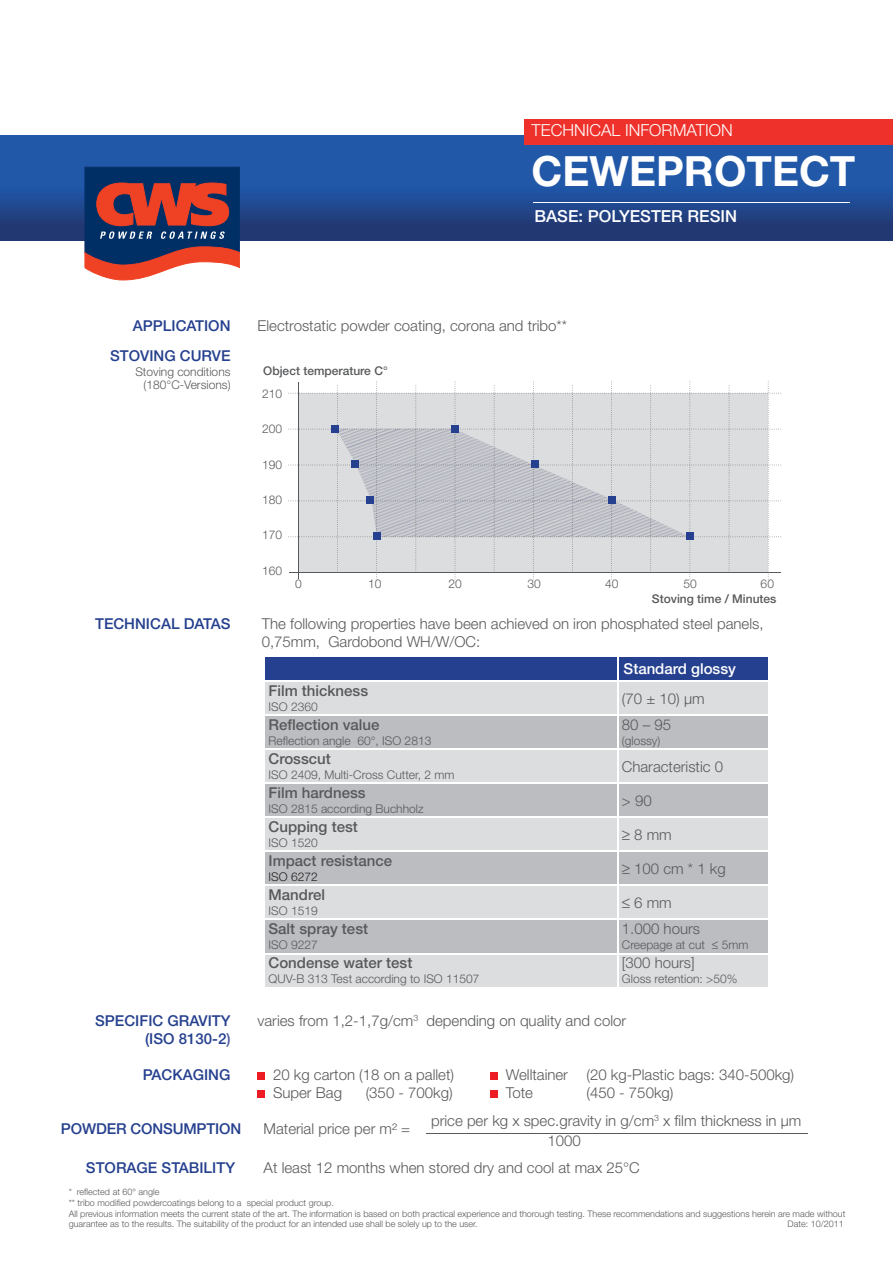
<style>
.page{position:relative;width:893px;height:1263px;background:#fff}
.page>*{position:absolute;margin:0;border:0;box-sizing:border-box;transform-origin:0 0}
.t1{font:700 41.7px "Helvetica Neue";color:#fff}
.t2{font:300 16.5px "Helvetica Neue";color:#fff}
.t3{font:500 16.5px "Helvetica Neue";color:#fff}
.t4{font:300 15px/18px "Helvetica Neue";color:#58595b}
.t5{font:500 15px "Helvetica Neue";color:#58595b}
.t6{font:500 15px "Helvetica Neue";color:#25408e}
.t7{font:500 15px "Helvetica Neue";color:#fff}
.t8{font:300 12px/13.5px "Helvetica Neue";color:#58595b;text-align:right}
.t9{font:500 12px "Helvetica Neue";color:#58595b}
.t10{font:300 12px "Helvetica Neue";color:#231f20}
.t11{font:300 9px/10.8px "Helvetica Neue";color:#58595b}
.s1{color:#4f5b9e}
</style>
<div class="page">
<div style="left:257px;top:1072px;width:7px;height:7px;background:#ed1c24"></div>
<div style="left:490px;top:1072px;width:7px;height:7px;background:#ed1c24"></div>
<div style="left:257px;top:1090px;width:7px;height:7px;background:#ed1c24"></div>
<div style="left:490px;top:1090px;width:7px;height:7px;background:#ed1c24"></div>
<svg style="left:0;top:136px;width:892px;height:104px;background:#224d96"></svg>
<svg style="left:85px;top:167px;width:155px;height:113px;background:#754a5b"></svg>
<div style="left:265px;top:750px;width:503px;height:236px;background:#dcddde"></div>
<svg style="left:265px;top:783px;width:503px;height:169px;background:#c9cacc"></svg>
<svg style="left:265px;top:657px;width:503px;height:91px;background:#a1a9bf"></svg>
<hr style="left:263px;top:680px;width:354px;height:1px;background:#fff">
<hr style="left:617px;top:680px;width:152px;height:1px;background:#fff">
<hr style="left:616px;top:681px;width:2px;height:33px;background:#fff">
<hr style="left:263px;top:714px;width:354px;height:1px;background:#fff">
<hr style="left:617px;top:714px;width:152px;height:1px;background:#fff">
<hr style="left:616px;top:715px;width:2px;height:33px;background:#fff">
<hr style="left:616px;top:749px;width:2px;height:33px;background:#fff">
<hr style="left:263px;top:782px;width:354px;height:1px;background:#fff">
<hr style="left:617px;top:782px;width:152px;height:1px;background:#fff">
<hr style="left:616px;top:783px;width:2px;height:33px;background:#fff">
<hr style="left:263px;top:816px;width:354px;height:1px;background:#fff">
<hr style="left:617px;top:816px;width:152px;height:1px;background:#fff">
<hr style="left:616px;top:817px;width:2px;height:33px;background:#fff">
<hr style="left:263px;top:850px;width:354px;height:2px;background:#fff">
<hr style="left:617px;top:850px;width:152px;height:2px;background:#fff">
<hr style="left:616px;top:852px;width:2px;height:32px;background:#fff">
<hr style="left:263px;top:884px;width:354px;height:2px;background:#fff">
<hr style="left:617px;top:884px;width:152px;height:2px;background:#fff">
<hr style="left:616px;top:886px;width:2px;height:32px;background:#fff">
<hr style="left:263px;top:918px;width:354px;height:2px;background:#fff">
<hr style="left:617px;top:918px;width:152px;height:2px;background:#fff">
<hr style="left:616px;top:920px;width:2px;height:32px;background:#fff">
<hr style="left:263px;top:952px;width:354px;height:2px;background:#fff">
<hr style="left:617px;top:952px;width:152px;height:2px;background:#fff">
<hr style="left:616px;top:954px;width:2px;height:32px;background:#fff">
<hr style="left:426px;top:1133px;width:381px;height:1px;background:#58595b">
<div style="left:524px;top:119px;width:368px;height:25px;background:#ee312a"></div>
<hr style="left:532px;top:202px;width:317px;height:1px;background:#fff">
<svg style="left:288px;top:381px;width:493px;height:198px;background:#d8d9db"></svg>
<div style="left:331px;top:425px;width:8px;height:7px;background:#25408e"></div>
<div style="left:351px;top:460px;width:7px;height:7px;background:#25408e"></div>
<div style="left:366px;top:496px;width:8px;height:7px;background:#25408e"></div>
<div style="left:373px;top:532px;width:7px;height:8px;background:#25408e"></div>
<div style="left:451px;top:425px;width:7px;height:7px;background:#25408e"></div>
<div style="left:531px;top:461px;width:7px;height:7px;background:#25408e"></div>
<div style="left:608px;top:496px;width:7px;height:7px;background:#25408e"></div>
<div style="left:686px;top:532px;width:7px;height:8px;background:#25408e"></div>
<p class="t2" style="left:531px;top:124px;width:202px">TECHNICAL INFORMATION</p>
<h1 class="t1" style="left:531px;top:157px;width:325px">CEWEPROTECT</h1>
<p class="t3" style="left:534px;top:210px;width:204px">BASE: POLYESTER RESIN</p>
<p class="t6" style="left:133px;top:320px;width:99px">APPLICATION</p>
<p class="t4" style="left:257px;top:317px;width:311px">Electrostatic powder coating, corona and tribo**</p>
<p class="t6" style="left:110px;top:350px;width:122px">STOVING CURVE</p>
<p class="t8" style="left:135px;top:365px;width:97px">Stoving conditions (180°C-Versions)</p>
<p class="t9" style="left:263px;top:366px;width:126px">Object temperature C°</p>
<p class="t8" style="left:262px;top:388px;width:22px">210</p>
<p class="t8" style="left:262px;top:423px;width:22px">200</p>
<p class="t8" style="left:262px;top:458px;width:22px">190</p>
<p class="t8" style="left:262px;top:494px;width:22px">180</p>
<p class="t8" style="left:262px;top:529px;width:22px">170</p>
<p class="t8" style="left:262px;top:564px;width:22px">160</p>
<p class="t8" style="left:295px;top:578px;width:8px">0</p>
<p class="t8" style="left:368px;top:578px;width:15px">10</p>
<p class="t8" style="left:448px;top:578px;width:15px">20</p>
<p class="t8" style="left:527px;top:578px;width:15px">30</p>
<p class="t8" style="left:604px;top:578px;width:15px">40</p>
<p class="t8" style="left:683px;top:578px;width:15px">50</p>
<p class="t8" style="left:760px;top:578px;width:15px">60</p>
<p class="t9" style="left:651px;top:594px;width:126px">Stoving time / Minutes</p>
<p class="t6" style="left:95px;top:618px;width:137px">TECHNICAL DATAS</p>
<p class="t4" style="left:262px;top:616px;width:503px">The following properties have been achieved on iron phosphated steel panels,<br>0,75mm, Gardobond WH/W/OC:</p>
<p class="t7" style="left:623px;top:663px;width:114px">Standard glossy</p>
<p class="t5" style="left:268px;top:685px;width:101px">Film thickness</p>
<p class="t8" style="left:268px;top:700px;width:51px">ISO 2360</p>
<p class="t4" style="left:621px;top:690px;width:84px">(70 ± 10) µm</p>
<p class="t5" style="left:268px;top:719px;width:112px">Reflection value</p>
<p class="t8" style="left:268px;top:734px;width:164px">Reflection angle 60°, ISO 2813</p>
<p class="t4" style="left:621px;top:717px;width:51px">80 – 95</p>
<p class="t8" style="left:621px;top:734px;width:40px">(glossy)</p>
<p class="t5" style="left:268px;top:753px;width:64px">Crosscut</p>
<p class="t8" style="left:268px;top:768px;width:187px">ISO 2409, Multi-Cross Cutter, 2 mm</p>
<p class="t5" style="left:268px;top:787px;width:98px">Film hardness</p>
<p class="t8" style="left:268px;top:802px;width:156px">ISO 2815 according Buchholz</p>
<p class="t5" style="left:268px;top:821px;width:91px">Cupping test</p>
<p class="t8" style="left:268px;top:836px;width:51px">ISO 1520</p>
<p class="t4" style="left:621px;top:758px;width:103px">Characteristic 0</p>
<p class="t4" style="left:621px;top:792px;width:31px">&gt; 90</p>
<p class="t4" style="left:621px;top:826px;width:51px">≥ 8 mm</p>
<p class="t5" style="left:268px;top:855px;width:125px">Impact resistance</p>
<p class="t10" style="left:268px;top:872px;width:51px">ISO 6272</p>
<p class="t4" style="left:621px;top:860px;width:105px">≥ 100 cm * 1 kg</p>
<p class="t5" style="left:268px;top:889px;width:58px">Mandrel</p>
<p class="t8" style="left:268px;top:904px;width:51px">ISO 1519</p>
<p class="t4" style="left:621px;top:894px;width:51px">≤ 6 mm</p>
<p class="t5" style="left:268px;top:923px;width:101px">Salt spray test</p>
<p class="t8" style="left:268px;top:938px;width:51px">ISO 9227</p>
<p class="t5" style="left:268px;top:957px;width:145px">Condense water test</p>
<p class="t8" style="left:268px;top:972px;width:212px">QUV-B 313 Test according to ISO 11507</p>
<p class="t4" style="left:621px;top:921px;width:80px">1.000 hours</p>
<p class="t8" style="left:621px;top:938px;width:128px">Creepage at cut ≤ 5mm</p>
<p class="t4" style="left:621px;top:955px;width:74px">[300 hours]</p>
<p class="t8" style="left:621px;top:972px;width:117px">Gloss retention: &gt;50%</p>
<p class="t6" style="left:95px;top:1014px;width:137px">SPECIFIC GRAVITY</p>
<p class="t4" style="left:257px;top:1012px;width:370px">varies from 1,2-1,7g/cm<sup>3</sup> depending on quality and color</p>
<p class="t6" style="left:145px;top:1032px;width:87px">(ISO 8130-2<span class="s1">)</span></p>
<p class="t6" style="left:143px;top:1068px;width:89px">PACKAGING</p>
<p class="t4" style="left:273px;top:1066px;width:182px">20 kg carton (18 on a pallet)</p>
<p class="t4" style="left:505px;top:1066px;width:290px">Welltainer (20 kg-Plastic bags: 340-500kg)</p>
<p class="t4" style="left:273px;top:1084px;width:70px">Super Bag</p>
<p class="t4" style="left:365px;top:1084px;width:88px">(350 - 700kg)</p>
<p class="t4" style="left:505px;top:1084px;width:29px">Tote</p>
<p class="t4" style="left:586px;top:1084px;width:88px">(450 - 750kg)</p>
<p class="t6" style="left:61px;top:1122px;width:182px">POWDER CONSUMPTION</p>
<p class="t4" style="left:263px;top:1120px;width:148px">Material price per m² =</p>
<p class="t4" style="left:547px;top:1112px;width:255px;line-height:19.5px;text-indent:-116px">price per kg x spec.gravity in g/cm<sup>3</sup> x film thickness in µm<br>1000</p>
<p class="t6" style="left:86px;top:1161px;width:150px">STORAGE STABILITY</p>
<p class="t4" style="left:263px;top:1159px;width:377px">At least 12 months when stored dry and cool at max 25°C</p>
<p class="t11" style="left:69px;top:1186px;width:777px">* reflected at 60° angle<br>** tribo modified powdercoatings belong to a special product group.<br>All previous information meets the current state of the art. The information is based on both practical experience and thorough testing. These recommendations and suggestions herein are made without guarantee as to the results. The suitability of the product for an intended use shall be solely up to the user.</p>
<p class="t11" style="left:787px;top:1219px;width:58px">Date: 10/2011</p>
</div>
